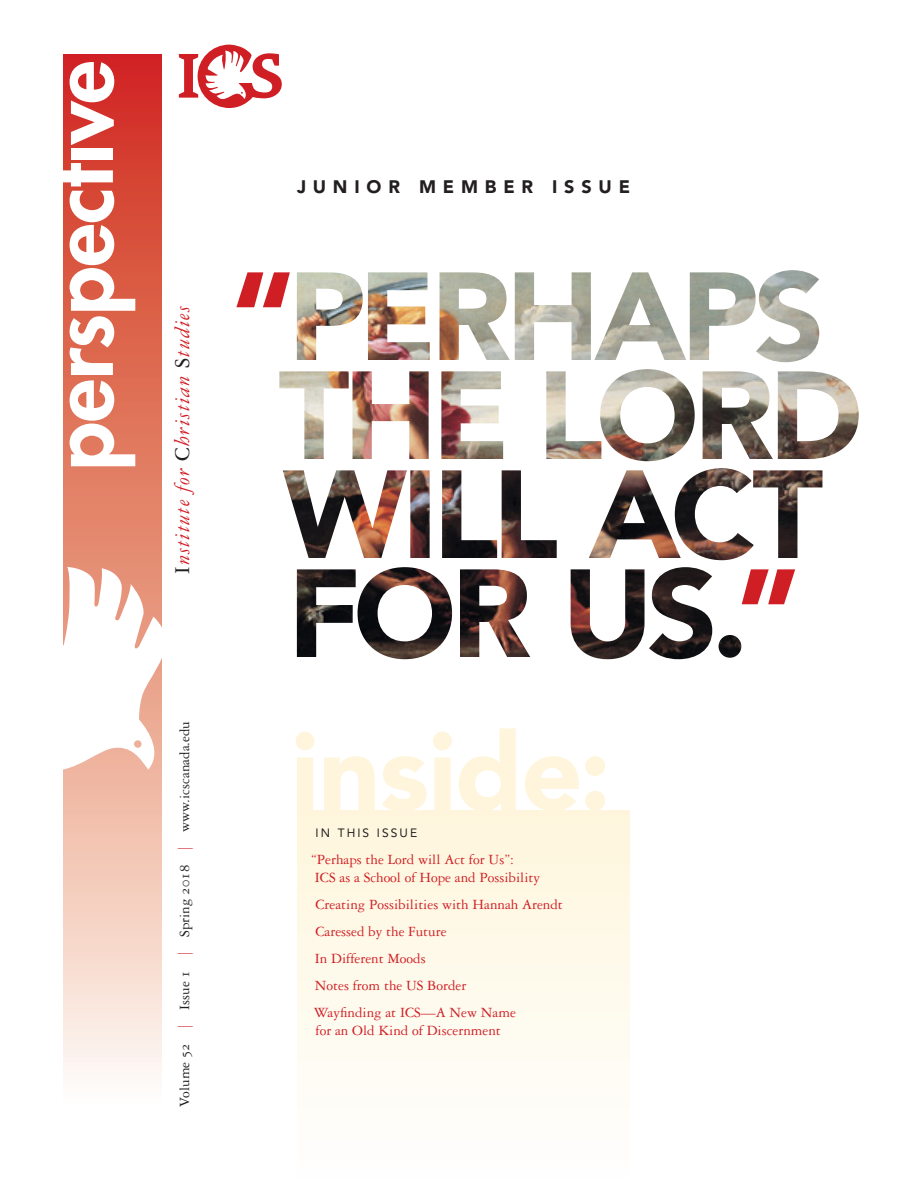
<style>
.page{position:relative;width:918px;height:1188px;background:#fff}
.page>*{position:absolute;margin:0;border:0;box-sizing:border-box;transform-origin:0 0}
.t1{font:italic 22.5px "Garamond 3 LT Std";letter-spacing:.05em;color:#d01e25}
.article_author{font:900 18px "Avenir LT Std";letter-spacing:.38em;color:#231f20}
._1st_par{font:15px/18px "Garamond 3 LT Std";color:#d01e25}
.t2{font:15px "Garamond 3 LT Std";color:#231f20}
._8_pt_AVENIR_55_CAPS{font:12px "Avenir LT Std";letter-spacing:.175em;color:#231f20}
.s1{font-style:normal;color:#231f20}
.s2{color:#d01e25}
</style>
<div class="page">
<svg style="left:179px;top:45px;width:103px;height:63px"></svg>
<svg style="left:63px;top:54px;width:99px;height:1020px"></svg>
<svg style="left:63px;top:163px;width:72px;height:303px"></svg>
<div style="left:71px;top:148px;width:42px;height:12px;background:#fff"></div>
<svg style="left:70px;top:62px;width:44px;height:83px"></svg>
<div style="left:297px;top:810px;width:333px;height:374px;background:linear-gradient(to bottom,#fef6dc,#fefeff)"></div>
<svg style="left:296px;top:728px;width:309px;height:83px"></svg>
<img style="left:279px;top:270px;width:580px;height:389px">
<svg style="left:236px;top:272px;width:54px;height:35px"></svg>
<p class="t1" style="left:170px;top:574px;width:270px;rotate:-90deg"><span class="s1">I</span>nstitute for <span class="s1">C</span>hristian <span class="s1">S</span>tudies</p>
<p class="t2" style="left:176px;top:1107px;width:387px;rotate:-90deg">Volume 52 <span class="s2">|</span> Issue 1 <span class="s2">|</span> Spring 2018 <span class="s2">|</span> www.icscanada.edu</p>
<p class="article_author" style="left:297px;top:176px;width:335px">JUNIOR MEMBER ISSUE</p>
<p class="_8_pt_AVENIR_55_CAPS" style="left:316px;top:826px;width:103px">IN THIS ISSUE</p>
<p class="_1st_par" style="left:311px;top:851px;width:204px">“Perhaps the Lord will Act for Us”:</p>
<p class="_1st_par" style="left:315px;top:869px;width:227px">ICS as a School of Hope and Possibility</p>
<p class="_1st_par" style="left:315px;top:896px;width:249px">Creating Possibilities with Hannah Arendt</p>
<p class="_1st_par" style="left:315px;top:923px;width:133px">Caressed by the Future</p>
<p class="_1st_par" style="left:315px;top:950px;width:112px">In Different Moods</p>
<p class="_1st_par" style="left:315px;top:977px;width:153px">Notes from the US Border</p>
<p class="_1st_par" style="left:314px;top:1004px;width:204px">Wayfinding at ICS—A New Name for an Old Kind of Discernment</p>
</div>
